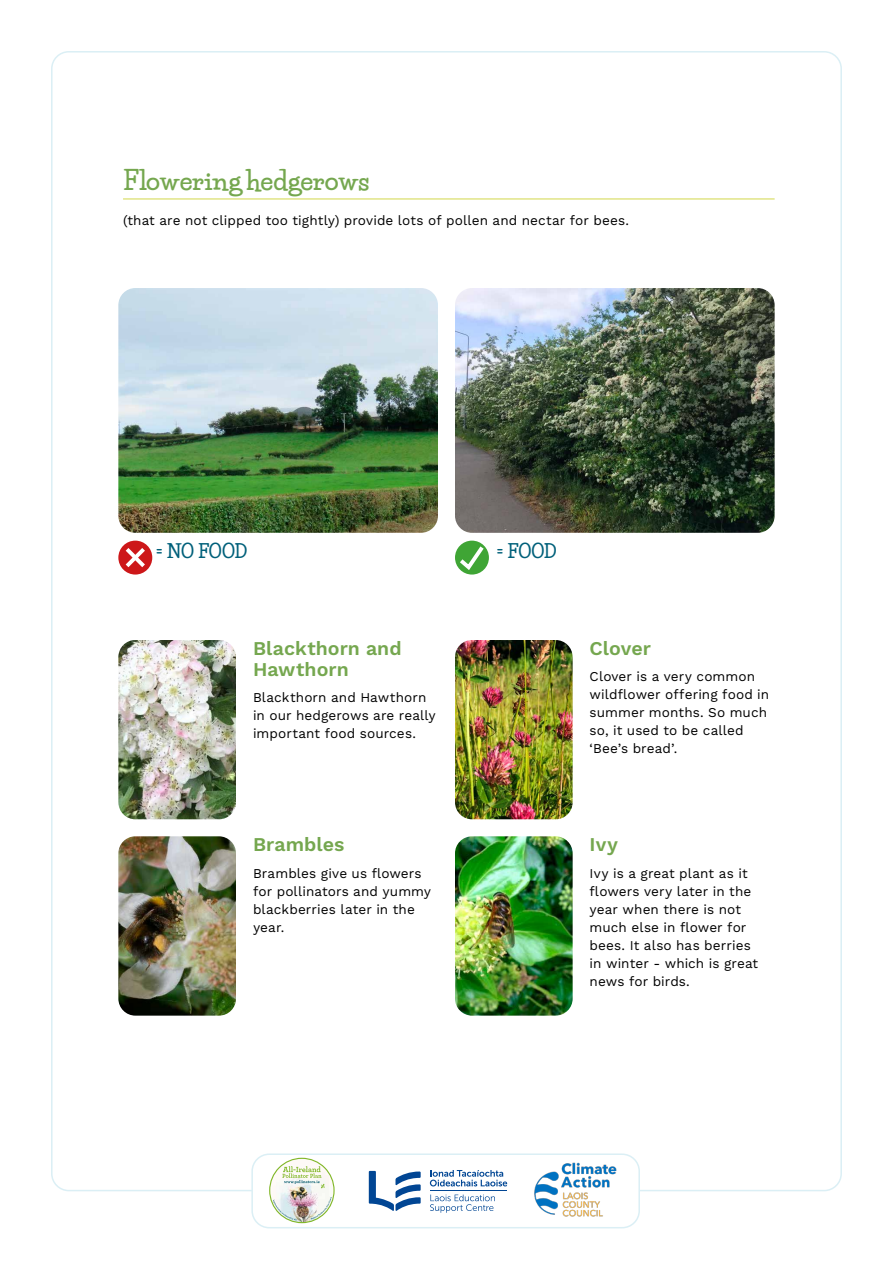
<style>
.page{position:relative;width:893px;height:1263px;background:#fff}
.page>*{position:absolute;margin:0;border:0;box-sizing:border-box;transform-origin:0 0}
.t1{font:800 25.5px "Life Savers";color:#75a74f}
.t2{font:600 19.5px/21px "Work Sans";letter-spacing:.005em;color:#75a74f}
.t3{font:800 18px "Life Savers";color:#00607a}
.t4{font:13.5px/18px "Work Sans";letter-spacing:.005em;color:#000}
</style>
<div class="page">
<div style="left:251px;top:1153px;width:389px;height:75px;border:2px solid #dbeff5;border-radius:17px"></div>
<svg style="left:430px;top:1170px;width:77px;height:16px"></svg>
<svg style="left:430px;top:1194px;width:65px;height:19px"></svg>
<svg style="left:369px;top:1171px;width:52px;height:40px"></svg>
<hr style="left:430px;top:1190px;width:77px;height:1px;background:#014694">
<img style="left:269px;top:1158px;width:66px;height:65px">
<img style="left:534px;top:1162px;width:83px;height:55px">
<hr style="left:123px;top:198px;width:652px;height:2px;background:#e1e586">
<img style="left:455px;top:288px;width:320px;height:245px">
<svg style="left:455px;top:541px;width:34px;height:33px"></svg>
<svg style="left:456px;top:542px;width:31px;height:31px"></svg>
<img style="left:118px;top:288px;width:320px;height:245px">
<div style="left:118px;top:541px;width:34px;height:33px;background:#cd1719;border-radius:50%"></div>
<svg style="left:122px;top:544px;width:27px;height:27px"></svg>
<img style="left:118px;top:640px;width:118px;height:179px">
<img style="left:118px;top:836px;width:118px;height:180px">
<img style="left:455px;top:640px;width:118px;height:179px">
<img style="left:455px;top:836px;width:118px;height:180px">
<h1 class="t1" style="left:123px;top:165px;width:248px">Flowering hedgerows</h1>
<p class="t4" style="left:123px;top:212px;width:507px">(that are not clipped too tightly) provide lots of pollen and nectar for bees.</p>
<h3 class="t3" style="left:156px;top:541px;width:93px">= NO FOOD</h3>
<h3 class="t3" style="left:496px;top:541px;width:62px">= FOOD</h3>
<h2 class="t2" style="left:253px;top:639px;width:150px">Blackthorn and<br>Hawthorn</h2>
<p class="t4" style="left:253px;top:689px;width:184px">Blackthorn and Hawthorn in our hedgerows are really important food sources.</p>
<h2 class="t2" style="left:253px;top:835px;width:93px">Brambles</h2>
<p class="t4" style="left:253px;top:865px;width:180px">Brambles give us flowers for pollinators and yummy blackberries later in the year.</p>
<h2 class="t2" style="left:590px;top:639px;width:63px">Clover</h2>
<p class="t4" style="left:590px;top:668px;width:181px">Clover is a very common wildflower offering food in summer months. So much so, it used to be called ‘Bee’s bread’.</p>
<h2 class="t2" style="left:590px;top:835px;width:30px">Ivy</h2>
<p class="t4" style="left:590px;top:865px;width:170px">Ivy is a great plant as it flowers very later in the year when there is not much else in flower for bees. It also has berries in winter - which is great news for birds.</p>
</div>
